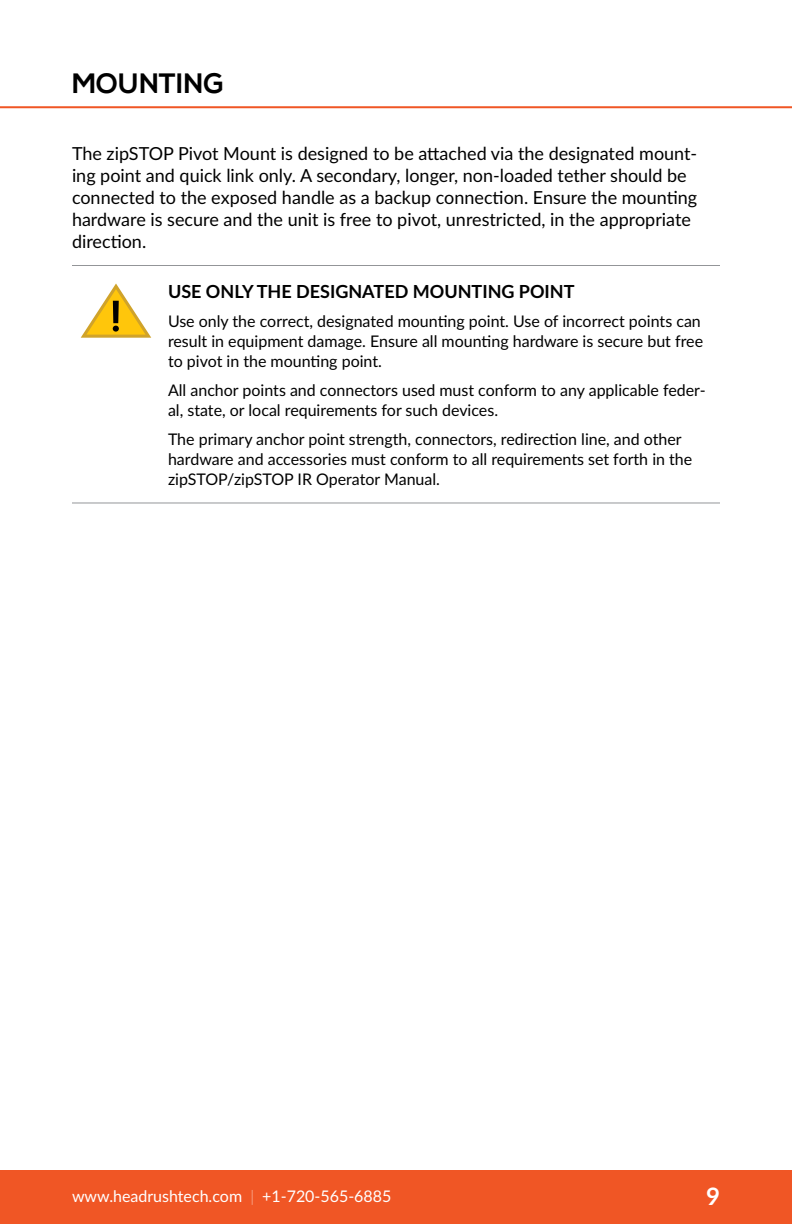
<style>
.page{position:relative;width:792px;height:1224px;background:#fff}
.page>*{position:absolute;margin:0;border:0;box-sizing:border-box;transform-origin:0 0}
.t1{font:700 28px "Nexa";color:#000}
.t2{font:700 24px "Lato";color:#fff}
.t3{font:18px/22px "Lato";color:#000}
.t4{font:700 18px "Lato";color:#000}
.t5{font:16px/20px "Lato";color:#000}
.t6{font:16px "Lato";color:#fff}
.s1{font-weight:100}
</style>
<div class="page">
<div style="left:0;top:1170px;width:792px;height:54px;background:#f05625"></div>
<hr style="left:0;top:106px;width:792px;height:2px;background:#f05625">
<hr style="left:72px;top:265px;width:88px;height:1px;background:#939598">
<hr style="left:160px;top:265px;width:560px;height:1px;background:#939598">
<hr style="left:72px;top:502px;width:88px;height:1px;background:#939598">
<hr style="left:160px;top:502px;width:560px;height:1px;background:#939598">
<svg style="left:81px;top:284px;width:70px;height:54px"></svg>
<h1 class="t1" style="left:72px;top:67px;width:153px">MOUNTING</h1>
<p class="t3" style="left:72px;top:142px;width:627px">The zipSTOP Pivot Mount is designed to be attached via the designated mount&shy;ing point and quick link only. A secondary, longer, non-loaded tether should be connected to the exposed handle as a backup connection. Ensure the mounting hardware is secure and the unit is free to pivot, unrestricted, in the appropriate direction.</p>
<p class="t4" style="left:168px;top:278px;width:408px">USE ONLY THE DESIGNATED MOUNTING POINT</p>
<p class="t5" style="left:168px;top:311px;width:537px">Use only the correct, designated mounting point. Use of incorrect points can result in equipment damage. Ensure all mounting hardware is secure but free to pivot in the mounting point.</p>
<p class="t5" style="left:168px;top:379px;width:539px">All anchor points and connectors used must conform to any applicable feder&shy;al, state, or local requirements for such devices.</p>
<p class="t5" style="left:168px;top:428px;width:526px">The primary anchor point strength, connectors, redirection line, and other hardware and accessories must conform to all requirements set forth in the zipSTOP/zipSTOP IR Operator Manual.</p>
<p class="t6" style="left:72px;top:1185px;width:321px">www.headrushtech.com <span class="s1">|</span> +1-720-565-6885</p>
<h2 class="t2" style="left:706px;top:1179px;width:15px">9</h2>
</div>
